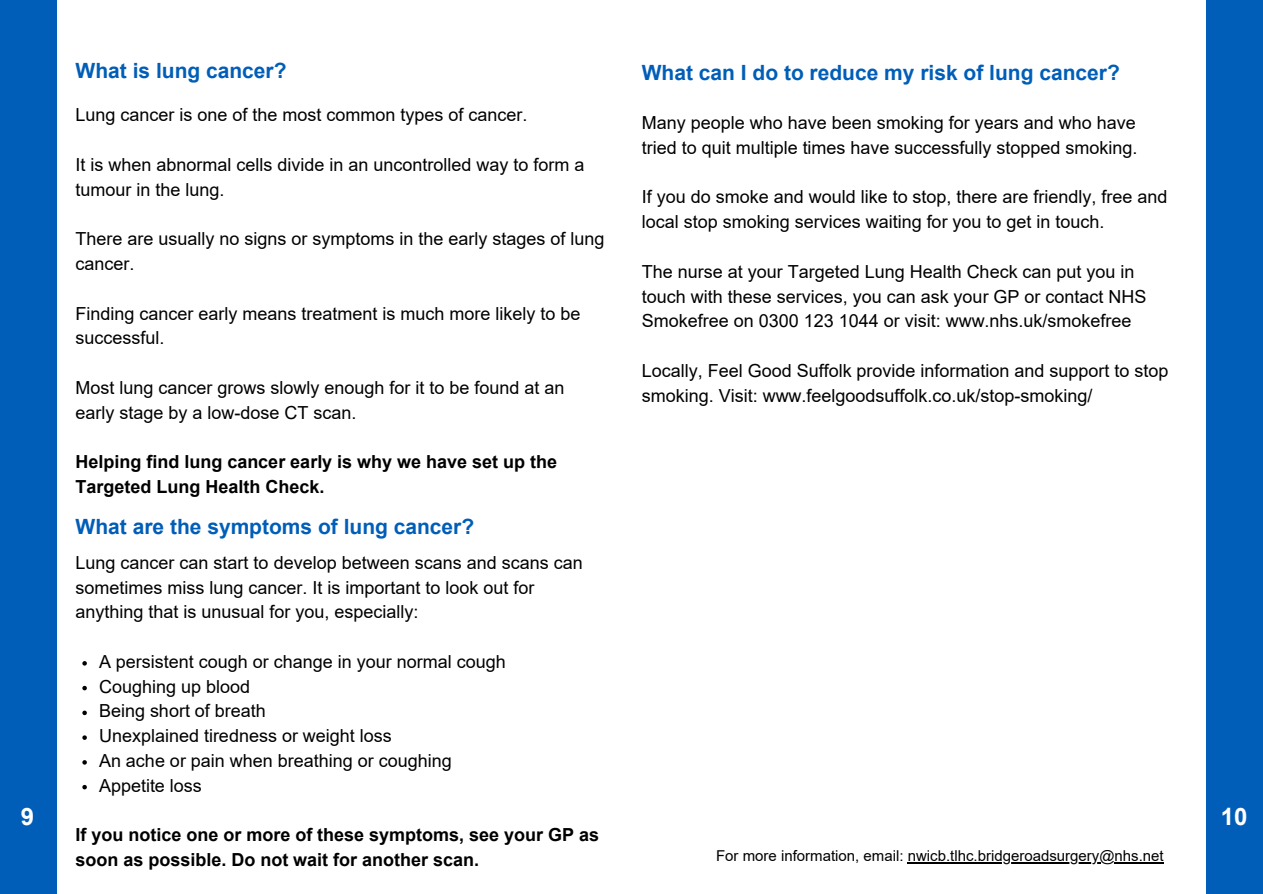
<style>
.page{position:relative;width:1263px;height:894px;background:#fff}
.page>*{position:absolute;margin:0;border:0;box-sizing:border-box;transform-origin:0 0}
.t1{font:700 24px "Arial";color:#fff}
.t2{font:700 21px "Arial";color:#005eb8}
.t3{font:18px/24.8px "Arial";color:#000}
.t4{font:700 18px/24.8px "Arial";color:#000}
.t5{font:15px "Arial";color:#000}
</style>
<div class="page">
<div style="left:0;top:0;width:57px;height:893px;background:#005eb8"></div>
<div style="left:1206px;top:0;width:56px;height:893px;background:#005eb8"></div>
<svg style="left:82px;top:661px;width:5px;height:4px"></svg>
<svg style="left:82px;top:685px;width:5px;height:5px"></svg>
<svg style="left:82px;top:710px;width:5px;height:5px"></svg>
<svg style="left:82px;top:735px;width:5px;height:4px"></svg>
<svg style="left:82px;top:760px;width:5px;height:4px"></svg>
<svg style="left:82px;top:784px;width:5px;height:5px"></svg>
<hr style="left:908px;top:861px;width:256px;height:2px;background:#000">
<p class="t2" style="left:76px;top:59px;width:212px">What is lung cancer?</p>
<p class="t3" style="left:76px;top:103px;width:453px">Lung cancer is one of the most common types of cancer.</p>
<p class="t3" style="left:76px;top:152px;width:510px">It is when abnormal cells divide in an uncontrolled way to form a tumour in the lung.</p>
<p class="t3" style="left:76px;top:226px;width:530px">There are usually no signs or symptoms in the early stages of lung cancer.</p>
<p class="t3" style="left:76px;top:301px;width:506px">Finding cancer early means treatment is much more likely to be successful.</p>
<p class="t3" style="left:76px;top:375px;width:490px">Most lung cancer grows slowly enough for it to be found at an early stage by a low-dose CT scan.</p>
<p class="t4" style="left:76px;top:449px;width:483px">Helping find lung cancer early is why we have set up the<br>Targeted Lung Health Check.</p>
<p class="t2" style="left:76px;top:515px;width:400px">What are the symptoms of lung cancer?</p>
<p class="t3" style="left:76px;top:550px;width:509px">Lung cancer can start to develop between scans and scans can sometimes miss lung cancer. It is important to look out for anything that is unusual for you, especially:</p>
<p class="t3" style="left:99px;top:649px;width:408px">A persistent cough or change in your normal cough</p>
<p class="t3" style="left:99px;top:673px;width:153px">Coughing up blood</p>
<p class="t3" style="left:99px;top:698px;width:168px">Being short of breath</p>
<p class="t3" style="left:99px;top:723px;width:294px">Unexplained tiredness or weight loss</p>
<p class="t3" style="left:99px;top:748px;width:354px">An ache or pain when breathing or coughing</p>
<p class="t3" style="left:99px;top:772px;width:104px">Appetite loss</p>
<p class="t2" style="left:642px;top:61px;width:480px">What can I do to reduce my risk of lung cancer?</p>
<p class="t3" style="left:642px;top:110px;width:497px">Many people who have been smoking for years and who have tried to quit multiple times have successfully stopped smoking.</p>
<p class="t3" style="left:642px;top:185px;width:527px">If you do smoke and would like to stop, there are friendly, free and local stop smoking services waiting for you to get in touch.</p>
<p class="t3" style="left:642px;top:259px;width:506px">The nurse at your Targeted Lung Health Check can put you in touch with these services, you can ask your GP or contact NHS<br>Smokefree on 0300 123 1044 or visit: www.nhs.uk/smokefree</p>
<p class="t3" style="left:642px;top:358px;width:528px">Locally, Feel Good Suffolk provide information and support to stop smoking. Visit: www.feelgoodsuffolk.co.uk/stop-smoking/</p>
<p class="t1" style="left:21px;top:803px;width:15px">9</p>
<p class="t1" style="left:1221px;top:803px;width:28px">10</p>
<p class="t4" style="left:76px;top:822px;width:525px">If you notice one or more of these symptoms, see your GP as soon as possible. Do not wait for another scan.</p>
<p class="t5" style="left:716px;top:847px;width:449px">For more information, email: nwicb.tlhc.bridgeroadsurgery@nhs.net</p>
</div>
